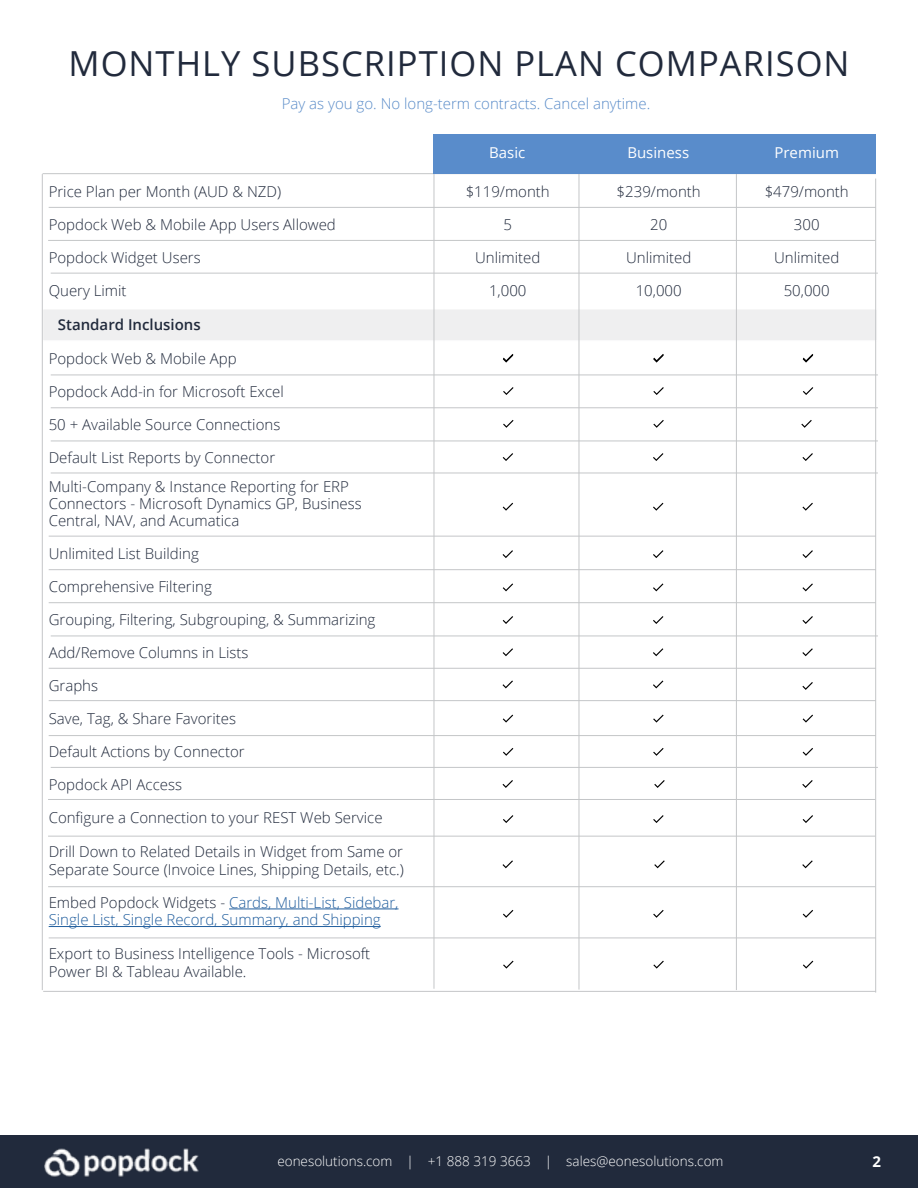
<style>
.page{position:relative;width:918px;height:1188px;background:#fff}
.page>*{position:absolute;margin:0;border:0;box-sizing:border-box;transform-origin:0 0}
.t1{font:34.5px "Open Sans";letter-spacing:.03em;color:#212a3c}
.t2{font:300 15px/16.6px "Open Sans";color:#212a3c}
.t3{font:300 15px "Open Sans";color:#215e9e}
.t4{font:300 15px "Open Sans";color:#5a8cc9}
.t5{font:15px "Open Sans";color:#fff}
.t6{font:600 15px "Open Sans";color:#212a3c}
.t7{font:700 15px "Open Sans";color:#fff}
.t8{font:300 13.5px "Open Sans";color:#fff}
.s1{color:#212a3c}
</style>
<div class="page">
<div style="left:42px;top:308px;width:836px;height:34px;background:#efeff0;border:2px solid #fff"></div>
<hr style="left:49px;top:207px;width:827px;height:1px;background:#c4c6c8">
<hr style="left:51px;top:273px;width:827px;height:1px;background:#c4c6c8">
<hr style="left:51px;top:375px;width:827px;height:1px;background:#c4c6c8">
<hr style="left:51px;top:407px;width:827px;height:1px;background:#c4c6c8">
<hr style="left:579px;top:139px;width:1px;height:851px;background:#c4c6c8">
<hr style="left:875px;top:179px;width:1px;height:814px;background:#c4c6c8">
<hr style="left:434px;top:138px;width:1px;height:851px;background:#c4c6c8">
<hr style="left:42px;top:174px;width:1px;height:816px;background:#c4c6c8">
<hr style="left:43px;top:173px;width:833px;height:1px;background:#c4c6c8">
<hr style="left:736px;top:139px;width:1px;height:851px;background:#c4c6c8">
<hr style="left:51px;top:441px;width:827px;height:1px;background:#c4c6c8">
<hr style="left:51px;top:473px;width:827px;height:1px;background:#c4c6c8">
<hr style="left:49px;top:536px;width:827px;height:1px;background:#c4c6c8">
<hr style="left:49px;top:569px;width:827px;height:1px;background:#c4c6c8">
<hr style="left:51px;top:767px;width:827px;height:1px;background:#c4c6c8">
<hr style="left:51px;top:636px;width:827px;height:1px;background:#c4c6c8">
<hr style="left:49px;top:602px;width:827px;height:1px;background:#c4c6c8">
<hr style="left:49px;top:668px;width:827px;height:1px;background:#c4c6c8">
<hr style="left:49px;top:735px;width:827px;height:1px;background:#c4c6c8">
<hr style="left:49px;top:938px;width:827px;height:1px;background:#c4c6c8">
<div style="left:434px;top:134px;width:442px;height:39px;background:#598ccb"></div>
<svg style="left:653px;top:387px;width:11px;height:8px"></svg>
<svg style="left:803px;top:387px;width:10px;height:8px"></svg>
<svg style="left:653px;top:420px;width:11px;height:8px"></svg>
<svg style="left:801px;top:420px;width:11px;height:8px"></svg>
<svg style="left:653px;top:453px;width:10px;height:8px"></svg>
<svg style="left:802px;top:453px;width:11px;height:8px"></svg>
<svg style="left:653px;top:503px;width:10px;height:8px"></svg>
<svg style="left:802px;top:503px;width:11px;height:8px"></svg>
<svg style="left:653px;top:616px;width:10px;height:8px"></svg>
<svg style="left:802px;top:616px;width:11px;height:8px"></svg>
<svg style="left:653px;top:550px;width:10px;height:8px"></svg>
<svg style="left:802px;top:550px;width:11px;height:8px"></svg>
<svg style="left:653px;top:583px;width:10px;height:8px"></svg>
<svg style="left:802px;top:583px;width:11px;height:8px"></svg>
<svg style="left:653px;top:648px;width:10px;height:8px"></svg>
<svg style="left:802px;top:648px;width:11px;height:8px"></svg>
<svg style="left:653px;top:715px;width:11px;height:8px"></svg>
<svg style="left:803px;top:715px;width:10px;height:8px"></svg>
<svg style="left:653px;top:748px;width:11px;height:8px"></svg>
<svg style="left:803px;top:748px;width:10px;height:8px"></svg>
<svg style="left:653px;top:815px;width:11px;height:8px"></svg>
<svg style="left:803px;top:815px;width:10px;height:8px"></svg>
<svg style="left:503px;top:387px;width:11px;height:8px"></svg>
<svg style="left:503px;top:420px;width:11px;height:8px"></svg>
<svg style="left:503px;top:453px;width:10px;height:8px"></svg>
<svg style="left:503px;top:503px;width:10px;height:8px"></svg>
<svg style="left:503px;top:616px;width:10px;height:8px"></svg>
<svg style="left:503px;top:550px;width:10px;height:8px"></svg>
<svg style="left:503px;top:583px;width:10px;height:8px"></svg>
<svg style="left:503px;top:648px;width:10px;height:8px"></svg>
<svg style="left:503px;top:715px;width:10px;height:8px"></svg>
<svg style="left:503px;top:748px;width:10px;height:8px"></svg>
<svg style="left:503px;top:815px;width:10px;height:8px"></svg>
<svg style="left:503px;top:860px;width:10px;height:8px"></svg>
<svg style="left:654px;top:860px;width:11px;height:8px"></svg>
<svg style="left:802px;top:860px;width:11px;height:8px"></svg>
<hr style="left:49px;top:926px;width:332px;height:1px;background:#215e9e">
<hr style="left:229px;top:909px;width:170px;height:1px;background:#215e9e">
<hr style="left:43px;top:991px;width:833px;height:1px;background:#c4c6c8">
<div style="left:0;top:1136px;width:918px;height:52px;background:#212a3c"></div>
<img style="left:42px;top:1135px;width:171px;height:42px">
<hr style="left:48px;top:240px;width:827px;height:1px;background:#c4c6c8">
<hr style="left:48px;top:886px;width:827px;height:1px;background:#c4c6c8">
<hr style="left:49px;top:700px;width:827px;height:1px;background:#c4c6c8">
<hr style="left:48px;top:799px;width:827px;height:1px;background:#c4c6c8">
<hr style="left:48px;top:836px;width:827px;height:1px;background:#c4c6c8">
<svg style="left:653px;top:680px;width:10px;height:8px"></svg>
<svg style="left:802px;top:682px;width:11px;height:8px"></svg>
<svg style="left:503px;top:680px;width:10px;height:8px"></svg>
<svg style="left:654px;top:780px;width:11px;height:8px"></svg>
<svg style="left:802px;top:780px;width:11px;height:8px"></svg>
<svg style="left:503px;top:780px;width:10px;height:8px"></svg>
<svg style="left:503px;top:961px;width:11px;height:8px"></svg>
<svg style="left:653px;top:961px;width:11px;height:8px"></svg>
<svg style="left:803px;top:961px;width:10px;height:8px"></svg>
<svg style="left:503px;top:910px;width:10px;height:8px"></svg>
<svg style="left:653px;top:910px;width:11px;height:8px"></svg>
<svg style="left:803px;top:910px;width:10px;height:8px"></svg>
<svg style="left:653px;top:354px;width:11px;height:9px"></svg>
<svg style="left:803px;top:354px;width:10px;height:9px"></svg>
<svg style="left:503px;top:354px;width:10px;height:9px"></svg>
<h1 class="t1" style="left:69px;top:40px;width:783px">MONTHLY SUBSCRIPTION PLAN COMPARISON</h1>
<p class="t4" style="left:282px;top:93px;width:370px">Pay as you go. No long-term contracts. Cancel anytime.</p>
<p class="t5" style="left:489px;top:143px;width:38px">Basic</p>
<p class="t5" style="left:627px;top:143px;width:63px">Business</p>
<p class="t5" style="left:775px;top:143px;width:66px">Premium</p>
<p class="t2" style="left:617px;top:182px;width:86px">$239/month</p>
<p class="t2" style="left:650px;top:215px;width:19px">20</p>
<p class="t2" style="left:626px;top:248px;width:67px">Unlimited</p>
<p class="t2" style="left:636px;top:281px;width:48px">10,000</p>
<p class="t2" style="left:466px;top:182px;width:86px">$119/month</p>
<p class="t2" style="left:503px;top:215px;width:10px">5</p>
<p class="t2" style="left:475px;top:248px;width:67px">Unlimited</p>
<p class="t2" style="left:489px;top:281px;width:39px">1,000</p>
<p class="t2" style="left:49px;top:182px;width:234px">Price Plan per Month (AUD &amp; NZD)</p>
<p class="t2" style="left:49px;top:215px;width:289px">Popdock Web &amp; Mobile App Users Allowed</p>
<p class="t2" style="left:49px;top:248px;width:154px">Popdock Widget Users</p>
<p class="t2" style="left:49px;top:281px;width:79px">Query Limit</p>
<p class="t2" style="left:765px;top:182px;width:86px">$479/month</p>
<p class="t2" style="left:794px;top:215px;width:27px">300</p>
<p class="t2" style="left:774px;top:248px;width:67px">Unlimited</p>
<p class="t2" style="left:784px;top:281px;width:48px">50,000</p>
<p class="t6" style="left:58px;top:314px;width:144px">Standard Inclusions</p>
<p class="t2" style="left:49px;top:350px;width:189px">Popdock Web &amp; Mobile App</p>
<p class="t2" style="left:49px;top:383px;width:237px">Popdock Add-in for Microsoft Excel</p>
<p class="t2" style="left:49px;top:416px;width:233px">50 + Available Source Connections</p>
<p class="t2" style="left:49px;top:449px;width:228px">Default List Reports by Connector</p>
<p class="t2" style="left:49px;top:478px;width:315px">Multi-Company &amp; Instance Reporting for ERP<br>Connectors - Microsoft Dynamics GP, Business<br>Central, NAV, and Acumatica</p>
<p class="t2" style="left:49px;top:545px;width:152px">Unlimited List Building</p>
<p class="t2" style="left:49px;top:578px;width:165px">Comprehensive Filtering</p>
<p class="t2" style="left:49px;top:611px;width:328px">Grouping, Filtering, Subgrouping, &amp; Summarizing</p>
<p class="t2" style="left:49px;top:644px;width:201px">Add/Remove Columns in Lists</p>
<p class="t2" style="left:49px;top:677px;width:51px">Graphs</p>
<p class="t2" style="left:49px;top:710px;width:189px">Save, Tag, &amp; Share Favorites</p>
<p class="t2" style="left:49px;top:743px;width:198px">Default Actions by Connector</p>
<p class="t2" style="left:49px;top:776px;width:135px">Popdock API Access</p>
<p class="t2" style="left:49px;top:809px;width:335px">Configure a Connection to your REST Web Service</p>
<p class="t2" style="left:49px;top:843px;width:356px">Drill Down to Related Details in Widget from Same or</p>
<p class="t2" style="left:49px;top:861px;width:357px">Separate Source (Invoice Lines, Shipping Details, etc.)</p>
<p class="t3" style="left:49px;top:892px;width:351px"><span class="s1">Embed Popdock Widgets -</span> Cards, Multi-List, Sidebar,</p>
<p class="t3" style="left:49px;top:910px;width:334px">Single List, Single Record, Summary, and Shipping</p>
<p class="t2" style="left:49px;top:945px;width:323px">Export to Business Intelligence Tools - Microsoft</p>
<p class="t2" style="left:49px;top:962px;width:199px">Power BI &amp; Tableau Available.</p>
<p class="t8" style="left:277px;top:1151px;width:448px">eonesolutions.com | +1 888 319 3663 | sales@eonesolutions.com</p>
<p class="t7" style="left:872px;top:1151px;width:10px">2</p>
</div>
